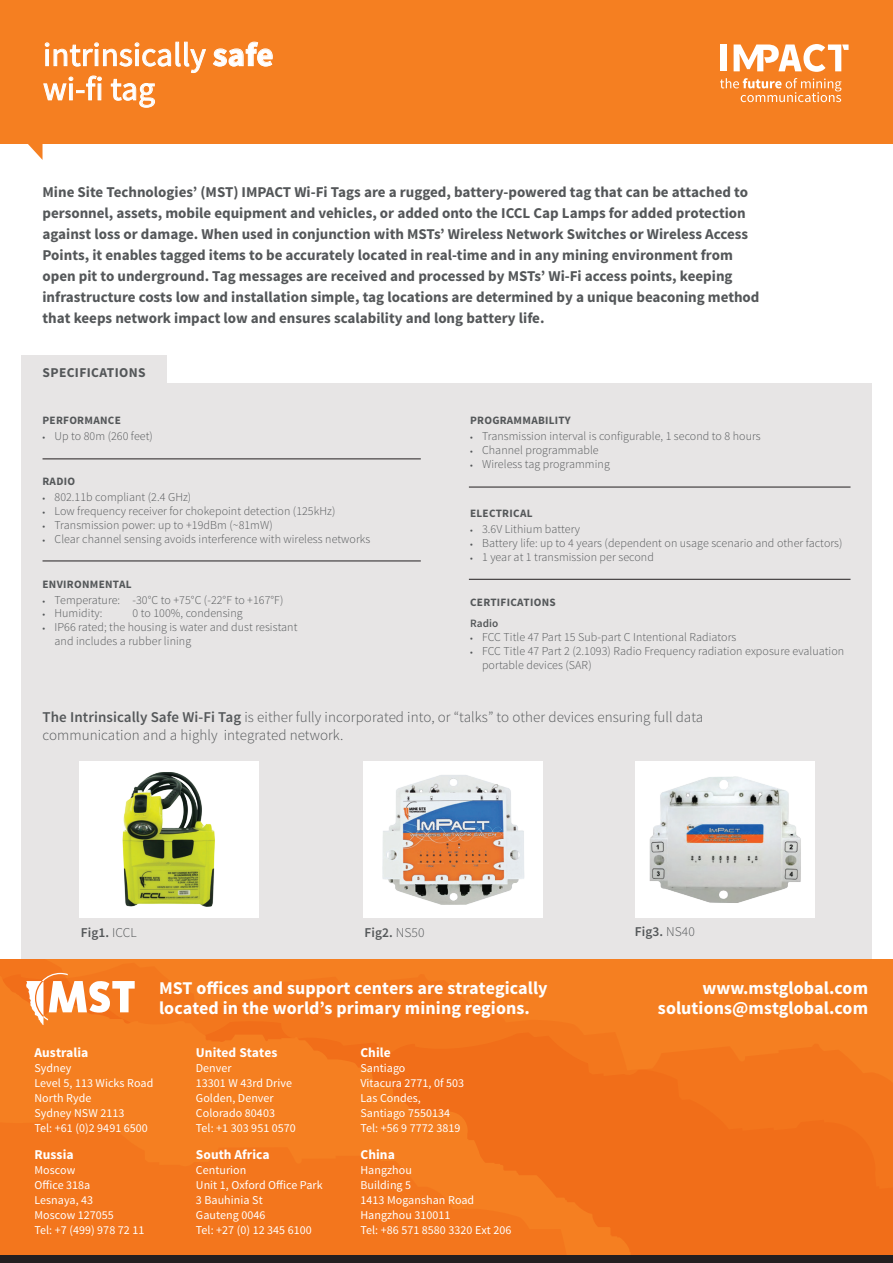
<style>
.page{position:relative;width:893px;height:1263px;background:#fff}
.page>*{position:absolute;margin:0;border:0;box-sizing:border-box;transform-origin:0 0}
.t1{font:33px "Source Sans Pro";letter-spacing:.005em;color:#fff}
.t2{font:700 18px/20.7px "Source Sans Pro";letter-spacing:.005em;color:#fff}
.t3{font:700 15px/21px "Source Sans Pro";color:#545759}
.Specifications_copy{font:300 15px/18px "Source Sans Pro";letter-spacing:.005em;color:#545759}
.t4{font:700 13.5px "Source Sans Pro";letter-spacing:.005em;color:#fff}
.Specifications_copy-2{font:600 13.5px "Source Sans Pro";letter-spacing:.005em;color:#545759}
.t5{font:700 13.5px "Source Sans Pro";letter-spacing:.025em;color:#545759}
.t6{font:300 12px/13.8px "Source Sans Pro";letter-spacing:.005em;color:#545759}
.t7{font:12px "Source Sans Pro";letter-spacing:.005em;color:#fff}
.Specifications_Headi{font:700 11.25px "Source Sans Pro";letter-spacing:.025em;color:#545759}
.Specifications_copy-3{font:600 11.25px "Source Sans Pro";letter-spacing:.005em;color:#545759}
.s1{font-weight:700}
.s2{font-weight:400;font-size:9px}
.s3{font-weight:600}
.s4{font-weight:300}
</style>
<div class="page">
<div style="left:21px;top:383px;width:851px;height:660px;background:#e7e5e5"></div>
<svg style="left:26px;top:143px;width:17px;height:17px"></svg>
<div style="left:0;top:0;width:893px;height:143px;background:#f57f21"></div>
<div style="left:0;top:959px;width:893px;height:17px;background:#f57f21"></div>
<svg style="left:0;top:965px;width:631px;height:11px;background:#f47d20"></svg>
<svg style="left:0;top:976px;width:893px;height:279px;background:#f3771d"></svg>
<svg style="left:26px;top:973px;width:109px;height:52px;background:#f7aa71"></svg>
<div style="left:0;top:1255px;width:893px;height:8px;background:#231f20"></div>
<svg style="left:720px;top:78px;width:121px;height:24px"></svg>
<div style="left:720px;top:45px;width:6px;height:26px;background:#fff"></div>
<svg style="left:734px;top:44px;width:115px;height:28px"></svg>
<div style="left:79px;top:761px;width:180px;height:157px;background:#fff"></div>
<div style="left:364px;top:761px;width:179px;height:157px;background:#fff"></div>
<img style="left:382px;top:775px;width:142px;height:130px">
<div style="left:636px;top:761px;width:179px;height:157px;background:#fff"></div>
<img style="left:649px;top:776px;width:152px;height:127px">
<img style="left:122px;top:772px;width:93px;height:135px">
<svg style="left:213px;top:41px;width:60px;height:26px"></svg>
<svg style="left:43px;top:41px;width:163px;height:67px"></svg>
<div style="left:21px;top:356px;width:146px;height:33px;background:#e7e5e5"></div>
<hr style="left:469px;top:487px;width:381px;height:1px;background:#231f20">
<hr style="left:43px;top:458px;width:378px;height:1px;background:#231f20">
<hr style="left:43px;top:561px;width:378px;height:1px;background:#231f20">
<hr style="left:469px;top:579px;width:381px;height:1px;background:#231f20">
<p class="t1" style="left:43px;top:34px;width:232px">intrinsically <span class="s1">safe</span></p>
<p class="t1" style="left:43px;top:68px;width:113px">wi-fi tag</p>
<p class="t3" style="left:43px;top:182px;width:718px">Mine Site Technologies’ (MST) IMPACT Wi-Fi Tags are a rugged, battery-powered tag that can be attached to personnel, assets, mobile equipment and vehicles, or added onto the ICCL Cap Lamps for added protection against loss or damage. When used in conjunction with MSTs’ Wireless Network Switches or Wireless Access Points, it enables tagged items to be accurately located in real-time and in any mining environment from open pit to underground. Tag messages are received and processed by MSTs’ Wi-Fi access points, keeping infrastructure costs low and installation simple, tag locations are determined by a unique beaconing method that keeps network impact low and ensures scalability and long battery life.</p>
<p class="t5" style="left:43px;top:364px;width:104px">SPECIFICATIONS</p>
<p class="Specifications_Headi" style="left:43px;top:413px;width:80px">PERFORMANCE</p>
<p class="t6" style="left:43px;top:429px;width:112px"><span class="s2">•</span> Up to 80m (260 feet)</p>
<p class="Specifications_Headi" style="left:43px;top:474px;width:34px">RADIO</p>
<p class="t6" style="left:43px;top:490px;width:150px"><span class="s2">•</span> 802.11b compliant (2.4 GHz)</p>
<p class="t6" style="left:43px;top:504px;width:294px"><span class="s2">•</span> Low frequency receiver for chokepoint detection (125kHz)</p>
<p class="t6" style="left:43px;top:518px;width:232px"><span class="s2">•</span> Transmission power: up to +19dBm (~81mW)</p>
<p class="t6" style="left:43px;top:532px;width:329px"><span class="s2">•</span> Clear channel sensing avoids interference with wireless networks</p>
<p class="Specifications_Headi" style="left:43px;top:577px;width:91px">ENVIRONMENTAL</p>
<p class="t6" style="left:43px;top:593px;width:242px"><span class="s2">•</span> Temperature: -30°C to +75°C (-22°F to +167°F)</p>
<p class="t6" style="left:43px;top:607px;width:61px"><span class="s2">•</span> Humidity:</p>
<p class="t6" style="left:133px;top:607px;width:112px">0 to 100%, condensing</p>
<p class="t6" style="left:55px;top:620px;width:244px;text-indent:-12px"><span class="s2">•</span> IP66 rated; the housing is water and dust resistant and includes a rubber lining</p>
<p class="Specifications_Headi" style="left:470px;top:413px;width:102px">PROGRAMMABILITY</p>
<p class="t6" style="left:470px;top:429px;width:292px"><span class="s2">•</span> Transmission interval is configurable, 1 second to 8 hours</p>
<p class="t6" style="left:470px;top:443px;width:130px"><span class="s2">•</span> Channel programmable</p>
<p class="t6" style="left:470px;top:457px;width:141px"><span class="s2">•</span> Wireless tag programming</p>
<p class="Specifications_Headi" style="left:470px;top:506px;width:64px">ELECTRICAL</p>
<p class="t6" style="left:470px;top:522px;width:112px"><span class="s2">•</span> 3.6V Lithium battery</p>
<p class="t6" style="left:470px;top:536px;width:374px"><span class="s2">•</span> Battery life: up to 4 years (dependent on usage scenario and other factors)</p>
<p class="t6" style="left:470px;top:550px;width:185px"><span class="s2">•</span> 1 year at 1 transmission per second</p>
<p class="Specifications_Headi" style="left:470px;top:595px;width:87px">CERTIFICATIONS</p>
<p class="Specifications_copy-3" style="left:470px;top:616px;width:30px">Radio</p>
<p class="t6" style="left:470px;top:630px;width:268px"><span class="s2">•</span> FCC Title 47 Part 15 Sub-part C Intentional Radiators</p>
<p class="t6" style="left:482px;top:644px;width:364px;text-indent:-12px"><span class="s2">•</span> FCC Title 47 Part 2 (2.1093) Radio Frequency radiation exposure evaluation portable devices (SAR)</p>
<p class="Specifications_copy" style="left:43px;top:708px;width:662px"><span class="s3">The Intrinsically Safe Wi-Fi Tag</span> is either fully incorporated into, or “talks” to other devices ensuring full data communication and a highly integrated network.</p>
<p class="Specifications_copy-2" style="left:81px;top:924px;width:57px">Fig1. <span class="s4">ICCL</span></p>
<p class="Specifications_copy-2" style="left:365px;top:924px;width:62px">Fig2. <span class="s4">NS50</span></p>
<p class="Specifications_copy-2" style="left:635px;top:923px;width:62px">Fig3. <span class="s4">NS40</span></p>
<p class="t2" style="left:159px;top:978px;width:390px">MST offices and support centers are strategically located in the world’s primary mining regions.</p>
<p class="t2" style="left:702px;top:978px;width:167px">www.mstglobal.com</p>
<p class="t2" style="left:658px;top:998px;width:212px">solutions@mstglobal.com</p>
<p class="t4" style="left:34px;top:1044px;width:56px">Australia</p>
<p class="t7" style="left:34px;top:1061px;width:39px">Sydney</p>
<p class="t7" style="left:34px;top:1076px;width:120px">Level 5, 113 Wicks Road</p>
<p class="t7" style="left:34px;top:1091px;width:59px">North Ryde</p>
<p class="t7" style="left:34px;top:1106px;width:91px">Sydney NSW 2113</p>
<p class="t7" style="left:34px;top:1121px;width:115px">Tel: +61 (0)2 9491 6500</p>
<p class="t4" style="left:34px;top:1145px;width:41px">Russia</p>
<p class="t7" style="left:34px;top:1162px;width:42px">Moscow</p>
<p class="t7" style="left:34px;top:1177px;width:57px">Office 318a</p>
<p class="t7" style="left:34px;top:1192px;width:60px">Lesnaya, 43</p>
<p class="t7" style="left:34px;top:1207px;width:81px">Moscow 127055</p>
<p class="t7" style="left:34px;top:1222px;width:111px">Tel: +7 (499) 978 72 11</p>
<p class="t4" style="left:196px;top:1044px;width:83px">United States</p>
<p class="t7" style="left:196px;top:1061px;width:37px">Denver</p>
<p class="t7" style="left:196px;top:1076px;width:98px">13301 W 43rd Drive</p>
<p class="t7" style="left:196px;top:1091px;width:79px">Golden, Denver</p>
<p class="t7" style="left:196px;top:1106px;width:81px">Colorado 80403</p>
<p class="t7" style="left:196px;top:1121px;width:102px">Tel: +1 303 951 0570</p>
<p class="t4" style="left:196px;top:1145px;width:75px">South Africa</p>
<p class="t7" style="left:196px;top:1162px;width:52px">Centurion</p>
<p class="t7" style="left:196px;top:1177px;width:128px">Unit 1, Oxford Office Park</p>
<p class="t7" style="left:196px;top:1192px;width:68px">3 Bauhinia St</p>
<p class="t7" style="left:196px;top:1207px;width:71px">Gauteng 0046</p>
<p class="t7" style="left:196px;top:1222px;width:117px">Tel: +27 (0) 12 345 6100</p>
<p class="t4" style="left:360px;top:1044px;width:32px">Chile</p>
<p class="t7" style="left:360px;top:1061px;width:47px">Santiago</p>
<p class="t7" style="left:360px;top:1076px;width:105px">Vitacura 2771, 0f 503</p>
<p class="t7" style="left:360px;top:1091px;width:62px">Las Condes,</p>
<p class="t7" style="left:360px;top:1106px;width:91px">Santiago 7550134</p>
<p class="t7" style="left:360px;top:1121px;width:102px">Tel: +56 9 7772 3819</p>
<p class="t4" style="left:360px;top:1145px;width:36px">China</p>
<p class="t7" style="left:360px;top:1162px;width:53px">Hangzhou</p>
<p class="t7" style="left:360px;top:1177px;width:52px">Building 5</p>
<p class="t7" style="left:360px;top:1192px;width:115px">1413 Moganshan Road</p>
<p class="t7" style="left:360px;top:1207px;width:92px">Hangzhou 310011</p>
<p class="t7" style="left:360px;top:1222px;width:153px">Tel: +86 571 8580 3320 Ext 206</p>
</div>
